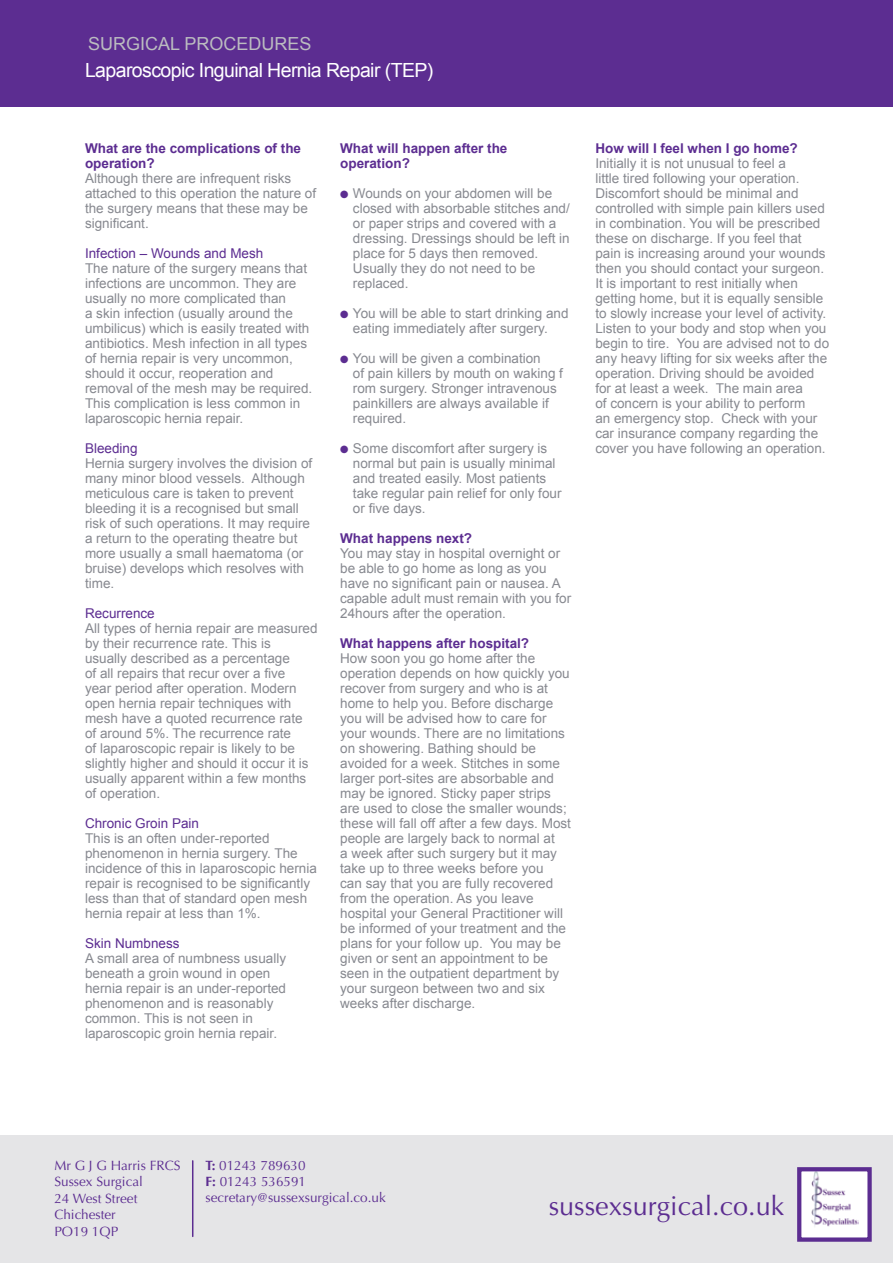
<style>
.page{position:relative;width:893px;height:1263px;background:#fff}
.page>*{position:absolute;margin:0;border:0;box-sizing:border-box;transform-origin:0 0}
.t1{font:27px "Optima";color:#5c2d91}
.t2{font:19.5px "Arial";letter-spacing:-.03em;color:#fff}
.t3{font:18px "Arial";color:#bbbcc0}
.t4{font:13.5px/15px "Arial";color:#878990}
.t5{font:700 13.5px/15px "Arial";color:#5c2d91}
.t6{font:13.5px/16.5px "Optima";color:#5c2d91}
.t7{font:13.5px "Arial";color:#5c2d91}
.s1{color:#5c2d91}
.s2{font-weight:700}
</style>
<div class="page">
<div style="left:0;top:1135px;width:893px;height:128px;background:#e5e5e7"></div>
<hr style="left:192px;top:1161px;width:1px;height:75px;background:#5c2d91">
<div style="left:799px;top:1169px;width:71px;height:70px;background:#fff"></div>
<img style="left:811px;top:1172px;width:48px;height:55px">
<div style="left:797px;top:1167px;width:75px;height:75px;border:4px solid #5c2d91"></div>
<div style="left:0;top:0;width:893px;height:106px;background:#5c2d91"></div>
<h3 class="t3" style="left:88px;top:33px;width:225px">SURGICAL PROCEDURES</h3>
<h2 class="t2" style="left:85px;top:59px;width:350px">Laparoscopic Inguinal Hernia Repair (TEP)</h2>
<p class="t5" style="left:85px;top:140px;width:218px">What are the complications of the operation?</p>
<p class="t4" style="left:85px;top:170px;width:233px">Although there are infrequent risks attached to this operation the nature of the surgery means that these may be significant.</p>
<p class="t7" style="left:85px;top:245px;width:180px">Infection – Wounds and Mesh</p>
<p class="t4" style="left:85px;top:260px;width:229px">The nature of the surgery means that infections are uncommon. They are usually no more complicated than<br>a skin infection (usually around the umbilicus) which is easily treated with antibiotics. Mesh infection in all types of hernia repair is very uncommon, should it occur, reoperation and removal of the mesh may be required.<br>This complication is less common in laparoscopic hernia repair.</p>
<p class="t7" style="left:85px;top:440px;width:54px">Bleeding</p>
<p class="t4" style="left:85px;top:455px;width:229px">Hernia surgery involves the division of many minor blood vessels. Although meticulous care is taken to prevent bleeding it is a recognised but small risk of such operations. It may require a return to the operating theatre but more usually a small haematoma (or bruise) develops which resolves with time.</p>
<p class="t7" style="left:85px;top:605px;width:71px">Recurrence</p>
<p class="t4" style="left:85px;top:620px;width:234px">All types of hernia repair are measured by their recurrence rate. This is<br>usually described as a percentage<br>of all repairs that recur over a five<br>year period after operation. Modern open hernia repair techniques with mesh have a quoted recurrence rate<br>of around 5%. The recurrence rate<br>of laparoscopic repair is likely to be slightly higher and should it occur it is usually apparent within a few months of operation.</p>
<p class="t7" style="left:85px;top:815px;width:116px">Chronic Groin Pain</p>
<p class="t4" style="left:85px;top:830px;width:233px">This is an often under-reported phenomenon in hernia surgery. The incidence of this in laparoscopic hernia repair is recognised to be significantly less than that of standard open mesh hernia repair at less than 1%.</p>
<p class="t7" style="left:85px;top:935px;width:96px">Skin Numbness</p>
<p class="t4" style="left:85px;top:950px;width:203px">A small area of numbness usually beneath a groin wound in open hernia repair is an under-reported phenomenon and is reasonably common. This is not seen in laparoscopic groin hernia repair.</p>
<p class="t5" style="left:340px;top:140px;width:169px">What will happen after the operation?</p>
<p class="t4" style="left:353px;top:185px;width:218px;text-indent:-13px"><span class="s1">●</span> Wounds on your abdomen will be closed with absorbable stitches and/ or paper strips and covered with a dressing. Dressings should be left in place for 5 days then removed.<br>Usually they do not need to be replaced.</p>
<p class="t4" style="left:340px;top:305px;width:230px;text-align:center"><span class="s1">●</span> You will be able to start drinking and eating immediately after surgery.</p>
<p class="t4" style="left:353px;top:350px;width:212px;text-indent:-13px"><span class="s1">●</span> You will be given a combination<br>of pain killers by mouth on waking f rom surgery. Stronger intravenous painkillers are always available if required.</p>
<p class="t4" style="left:353px;top:440px;width:210px;text-indent:-13px"><span class="s1">●</span> Some discomfort after surgery is normal but pain is usually minimal and treated easily. Most patients take regular pain relief for only four or five days.</p>
<p class="t5" style="left:340px;top:530px;width:134px">What happens next?</p>
<p class="t4" style="left:340px;top:545px;width:233px">You may stay in hospital overnight or be able to go home as long as you have no significant pain or nausea. A capable adult must remain with you for 24hours after the operation.</p>
<p class="t5" style="left:340px;top:635px;width:191px">What happens after hospital?</p>
<p class="t4" style="left:340px;top:650px;width:232px">How soon you go home after the operation depends on how quickly you recover from surgery and who is at home to help you. Before discharge you will be advised how to care for your wounds. There are no limitations on showering. Bathing should be avoided for a week. Stitches in some larger port-sites are absorbable and may be ignored. Sticky paper strips are used to close the smaller wounds; these will fall off after a few days. Most people are largely back to normal at<br>a week after such surgery but it may take up to three weeks before you<br>can say that you are fully recovered from the operation. As you leave hospital your General Practitioner will be informed of your treatment and the plans for your follow up. You may be given or sent an appointment to be seen in the outpatient department by your surgeon between two and six weeks after discharge.</p>
<p class="t5" style="left:595px;top:140px;width:204px">How will I feel when I go home?</p>
<p class="t4" style="left:595px;top:155px;width:235px">Initially it is not unusual to feel a<br>little tired following your operation.<br>Discomfort should be minimal and controlled with simple pain killers used in combination. You will be prescribed these on discharge. If you feel that pain is increasing around your wounds then you should contact your surgeon.<br>It is important to rest initially when getting home, but it is equally sensible to slowly increase your level of activity.<br>Listen to your body and stop when you begin to tire. You are advised not to do any heavy lifting for six weeks after the operation. Driving should be avoided for at least a week. The main area<br>of concern is your ability to perform<br>an emergency stop. Check with your car insurance company regarding the cover you have following an operation.</p>
<p class="t6" style="left:54px;top:1157px;width:128px">Mr G J G Harris FRCS<br>Sussex Surgical<br>24 West Street<br>Chichester<br>PO19 1QP</p>
<p class="t6" style="left:205px;top:1157px;width:182px"><span class="s2">T:</span> 01243 789630<br><span class="s2">F:</span> 01243 536591 secretary@sussexsurgical.co.uk</p>
<h1 class="t1" style="left:549px;top:1190px;width:237px">sussexsurgical.co.uk</h1>
</div>
